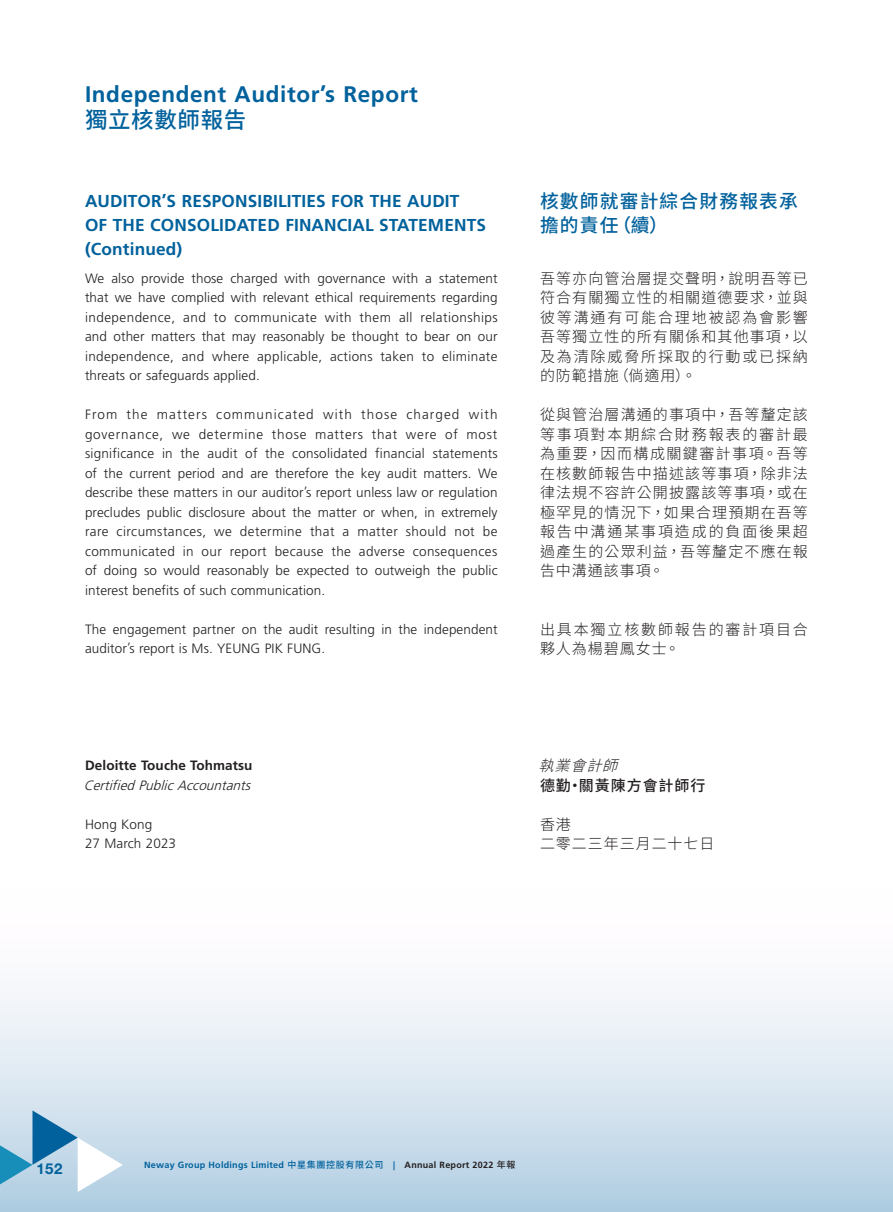
<style>
.page{position:relative;width:893px;height:1212px;background:#fff}
.page>*{position:absolute;margin:0;border:0;box-sizing:border-box;transform-origin:0 0}
.t1{font:700 22.5px "Frutiger LT Std";letter-spacing:.03em;color:#00619c}
.t2{font:500 22.5px "Source Han Sans TC";letter-spacing:.03em;color:#00619c}
.C_Heading_1{font:500 18.75px/24px "Source Han Sans TC";letter-spacing:.065em;color:#00619c}
.Heading_1{font:700 17.25px/24px "Frutiger LT Std";letter-spacing:.01em;color:#00619c}
.C_Body_Text{font:300 15px/19.5px "Source Han Sans TC";letter-spacing:.075em;color:#231f20;text-align:justify}
.C_Body_Text-2{font:300 15px/19.5px "Source Han Sans TC";letter-spacing:.125em;color:#231f20}
.C_Body_Text-3{font:500 15px "Source Han Sans TC";letter-spacing:.065em;color:#231f20}
.C_Body_Text-4{font:italic 300 15px "Source Han Sans TC";color:#231f20}
.t3{font:700 15px "Helvetica Neue LT Std";color:#00619c}
.Body_Text{font:300 13.5px/19.5px "Frutiger LT Std";letter-spacing:.01em;color:#231f20;text-align:justify}
.Body_Text-2{font:italic 300 13.5px "Frutiger LT Std";color:#231f20}
.Body_Text-3{font:700 13.5px "Frutiger LT Std";letter-spacing:.01em;color:#231f20}
.t4{font:700 9px "Frutiger LT Std";letter-spacing:.03em;color:#00619c}
.s1{font-family:"Source Han Sans TC";font-weight:500}
.s2{color:#231f20}
.s3{font-family:"Source Han Sans TC";font-weight:500;color:#231f20}
</style>
<div class="page">
<div style="left:0;top:829px;width:893px;height:383px;background:linear-gradient(to bottom,#fff,#bcd4e6)"></div>
<svg style="left:0;top:1110px;width:123px;height:82px;background:#a9cbdf"></svg>
<h1 class="t1" style="left:85px;top:81px;width:334px">Independent Auditor’s Report</h1>
<h1 class="t2" style="left:85px;top:107px;width:163px">獨立核數師報告</h1>
<p class="Heading_1" style="left:85px;top:189px;width:402px">AUDITOR’S RESPONSIBILITIES FOR THE AUDIT<br>OF THE CONSOLIDATED FINANCIAL STATEMENTS (Continued)</p>
<p class="Body_Text" style="left:85px;top:268px;width:414px">We also provide those charged with governance with a statement that we have complied with relevant ethical requirements regarding independence, and to communicate with them all relationships and other matters that may reasonably be thought to bear on our independence, and where applicable, actions taken to eliminate threats or safeguards applied.</p>
<p class="Body_Text" style="left:85px;top:405px;width:414px">From the matters communicated with those charged with governance, we determine those matters that were of most significance in the audit of the consolidated financial statements of the current period and are therefore the key audit matters. We describe these matters in our auditor’s report unless law or regulation precludes public disclosure about the matter or when, in extremely rare circumstances, we determine that a matter should not be communicated in our report because the adverse consequences of doing so would reasonably be expected to outweigh the public interest benefits of such communication.</p>
<p class="Body_Text" style="left:85px;top:619px;width:414px">The engagement partner on the audit resulting in the independent auditor’s report is Ms. YEUNG PIK FUNG.</p>
<p class="Body_Text-3" style="left:85px;top:757px;width:169px">Deloitte Touche Tohmatsu</p>
<p class="Body_Text-2" style="left:84px;top:777px;width:172px">Certified PublicAccountants</p>
<p class="Body_Text" style="left:85px;top:814px;width:69px">Hong Kong</p>
<p class="Body_Text" style="left:85px;top:834px;width:93px">27 March 2023</p>
<p class="C_Heading_1" style="left:540px;top:189px;width:259px">核數師就審計綜合財務報表承擔的責任（續）</p>
<p class="C_Body_Text" style="left:540px;top:269px;width:269px">吾等亦向管治層提交聲明，說明吾等已符合有關獨立性的相關道德要求，並與彼等溝通有可能合理地被認為會影響吾等獨立性的所有關係和其他事項，以及為清除威脅所採取的行動或已採納的防範措施（倘適用）。</p>
<p class="C_Body_Text" style="left:540px;top:405px;width:269px">從與管治層溝通的事項中，吾等釐定該等事項對本期綜合財務報表的審計最為重要，因而構成關鍵審計事項。吾等在核數師報告中描述該等事項，除非法律法規不容許公開披露該等事項，或在極罕見的情況下，如果合理預期在吾等報告中溝通某事項造成的負面後果超過產生的公眾利益，吾等釐定不應在報告中溝通該事項。</p>
<p class="C_Body_Text-2" style="left:540px;top:620px;width:269px">出具本獨立核數師報告的審計項目合夥人為楊碧鳳女士。</p>
<p class="C_Body_Text-4" style="left:538px;top:757px;width:92px">執業會計師</p>
<p class="C_Body_Text-3" style="left:540px;top:777px;width:167px">德勤·關黃陳方會計師行</p>
<p class="C_Body_Text" style="left:540px;top:815px;width:32px">香港</p>
<p class="C_Body_Text" style="left:540px;top:834px;width:176px">二零二三年三月二十七日</p>
<p class="t3" style="left:37px;top:1160px;width:27px">152</p>
<p class="t4" style="left:144px;top:1160px;width:373px">Neway Group Holdings Limited <span class="s1">中星集團控股有限公司　</span>| <span class="s2">Annual Report 2022</span> <span class="s3">年報</span></p>
</div>
